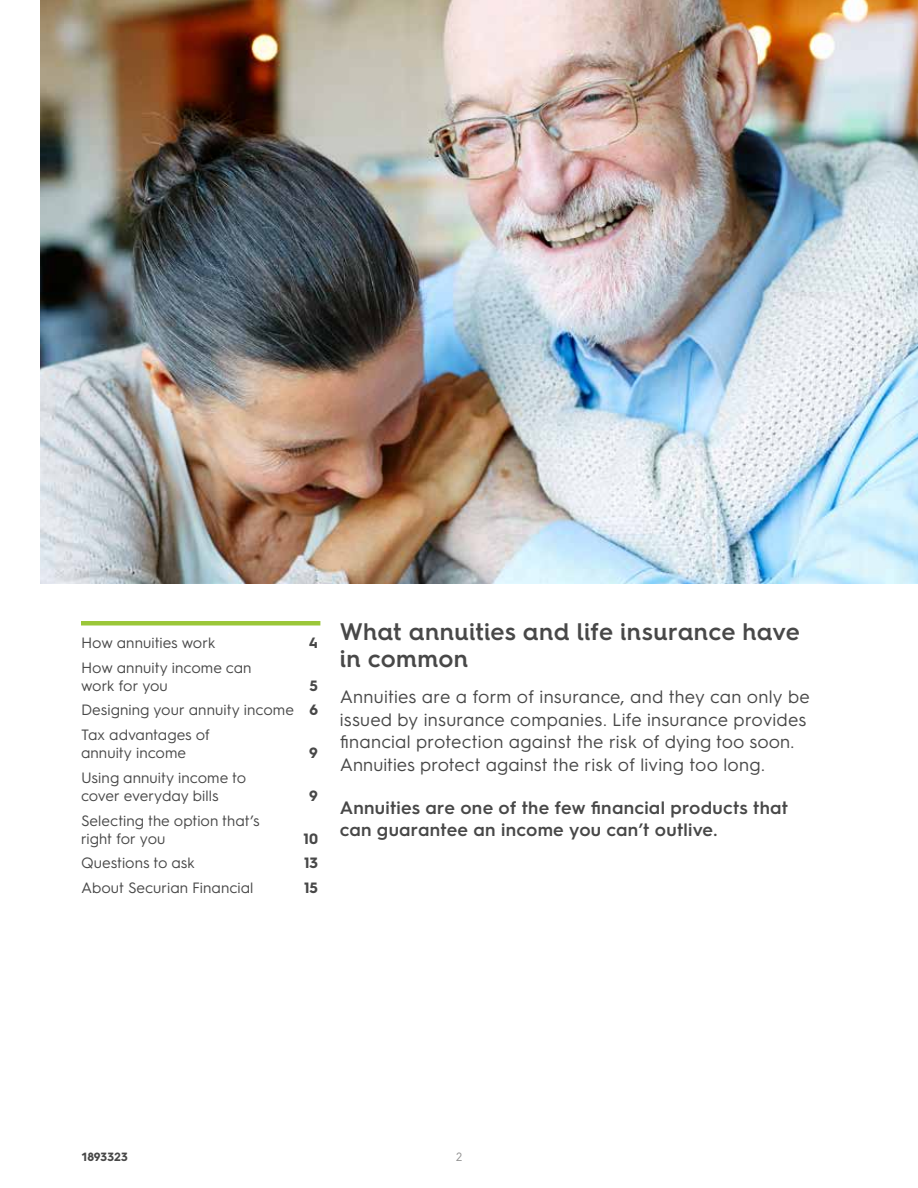
<style>
.page{position:relative;width:918px;height:1188px;background:#fff}
.page>*{position:absolute;margin:0;border:0;box-sizing:border-box;transform-origin:0 0}
.t1{font:600 24px/27px "Hurme Geometric Sans 4";letter-spacing:.005em;color:#484848}
.t2{font:18px/22.5px "Hurme Geometric Sans 3";letter-spacing:.01em;color:#484848}
.t3{font:600 18px/22.5px "Hurme Geometric Sans 3";letter-spacing:.015em;color:#484848}
.t4{font:15px/18px "Hurme Geometric Sans 3";letter-spacing:.005em;color:#484848}
.t5{font:700 15px "Hurme Geometric Sans 3";color:#484848}
.t6{font:700 12px "Hurme Geometric Sans 3";letter-spacing:-.01em;color:#484848}
.t7{font:12px "Hurme Geometric Sans 3";color:#939393}
.s1{font-weight:700}
</style>
<div class="page">
<div style="left:81px;top:621px;width:239px;height:5px;background:#9bc739"></div>
<img style="left:40px;top:0;width:878px;height:583px">
<p class="t4" style="left:81px;top:633px;width:136px">How annuities work</p>
<p class="t5" style="left:309px;top:632px;width:11px">4</p>
<p class="t4" style="left:81px;top:657px;width:172px">How annuity income can work for you</p>
<p class="t4" style="left:81px;top:672px;width:238px;line-height:24.8px;text-align:justify;text-indent:229px"><span class="s1">5<br></span>Designing your annuity income <span class="s1">6<br></span>Tax advantages of</p>
<p class="t4" style="left:81px;top:743px;width:107px">annuity income</p>
<p class="t5" style="left:309px;top:742px;width:10px">9</p>
<p class="t4" style="left:81px;top:768px;width:167px">Using annuity income to cover everyday bills</p>
<p class="t5" style="left:309px;top:785px;width:10px">9</p>
<p class="t4" style="left:81px;top:810px;width:180px">Selecting the option that’s right for you</p>
<p class="t5" style="left:303px;top:828px;width:16px">10</p>
<p class="t4" style="left:81px;top:853px;width:115px">Questions to ask</p>
<p class="t5" style="left:304px;top:853px;width:15px">13</p>
<p class="t4" style="left:81px;top:878px;width:174px">About Securian Financial</p>
<p class="t5" style="left:304px;top:877px;width:15px">15</p>
<h1 class="t1" style="left:340px;top:618px;width:462px">What annuities and life insurance have in common</h1>
<p class="t2" style="left:340px;top:685px;width:472px">Annuities are a form of insurance, and they can only be issued by insurance companies. Life insurance provides financial protection against the risk of dying too soon.<br>Annuities protect against the risk of living too long.</p>
<p class="t3" style="left:340px;top:795px;width:450px">Annuities are one of the few financial products that can guarantee an income you can’t outlive.</p>
<p class="t6" style="left:81px;top:1148px;width:48px">1893323</p>
<p class="t7" style="left:456px;top:1148px;width:8px">2</p>
</div>
